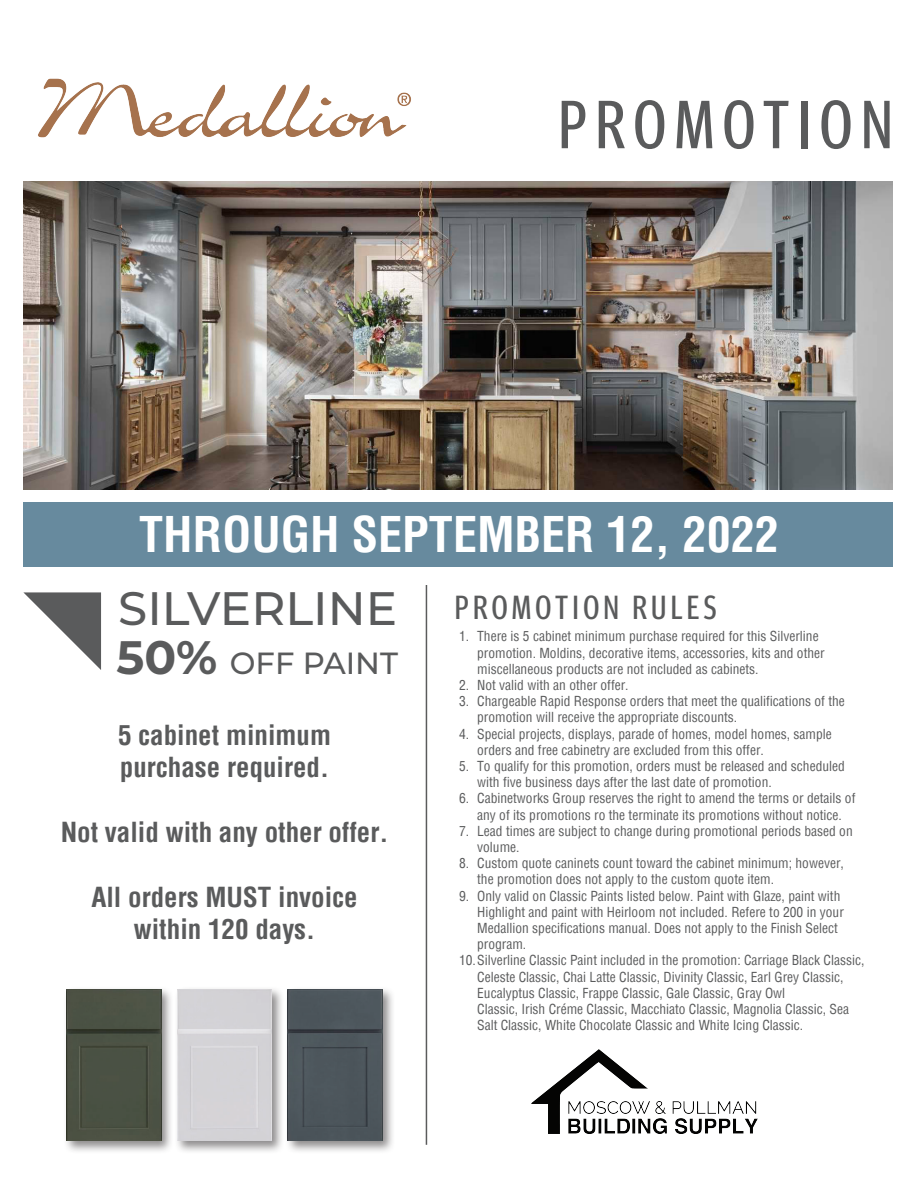
<style>
.page{position:relative;width:918px;height:1188px;background:#fff}
.page>*{position:absolute;margin:0;border:0;box-sizing:border-box;transform-origin:0 0}
.t1{font:67.95px "Meta Headline Pro Comp";letter-spacing:.13em;color:#5a5b5c}
.t2{font:700 condensed 48px "Helvetica";color:#fff}
.t3{font:100 46.95px "Montserrat";color:#5a5b5c}
.t4{font:33.45px "Meta Headline Pro Comp";letter-spacing:.13em;color:#5a5b5c}
.t5{font:100 30.6px "Montserrat";color:#5a5b5c}
.t6{font:700 condensed 27px "Helvetica";color:#5a5b5c}
.t7{font:condensed 13.5px/16.2px "Helvetica";color:#5a5b5c}
.s1{font-size:46.95px}
</style>
<div class="page">
<img style="left:38px;top:78px;width:373px;height:60px">
<img style="left:23px;top:182px;width:870px;height:308px">
<svg style="left:23px;top:592px;width:78px;height:78px"></svg>
<div style="left:23px;top:502px;width:870px;height:64px;background:#678a9e"></div>
<hr style="left:426px;top:585px;width:1px;height:560px;background:#5a5b5c">
<div style="left:63px;top:986px;width:332px;height:168px;background:#231f20;opacity:.52"></div>
<img style="left:67px;top:990px;width:94px;height:151px">
<div style="left:177px;top:990px;width:95px;height:151px;background:#d4d3d6"></div>
<img style="left:288px;top:990px;width:95px;height:151px">
<img style="left:531px;top:1049px;width:226px;height:85px">
<p class="t1" style="left:558px;top:76px;width:336px">PROMOTION</p>
<p class="t2" style="left:139px;top:503px;width:641px">THROUGH SEPTEMBER 12, 2022</p>
<p class="t3" style="left:118px;top:578px;width:281px">SILVERLINE</p>
<p class="t5" style="left:116px;top:643px;width:283px"><span class="s1">50%</span> OFF PAINT</p>
<p class="t6" style="left:118px;top:717px;width:215px">5 cabinet minimum</p>
<p class="t6" style="left:120px;top:750px;width:211px">purchase required.</p>
<p class="t6" style="left:61px;top:814px;width:329px">Not valid with any other offer.</p>
<p class="t6" style="left:91px;top:879px;width:268px">All orders MUST invoice</p>
<p class="t6" style="left:134px;top:912px;width:183px">within 120 days.</p>
<p class="t4" style="left:455px;top:584px;width:263px">PROMOTION RULES</p>
<p class="t7" style="left:477px;top:628px;width:349px">There is 5 cabinet minimum purchase required for this Silverline promotion. Moldins, decorative items, accessories, kits and other</p>
<p class="t7" style="left:477px;top:661px;width:283px">miscellaneous products are not included as cabinets.</p>
<p class="t7" style="left:477px;top:677px;width:153px">Not valid with an other offer.</p>
<p class="t7" style="left:477px;top:693px;width:369px">Chargeable Rapid Response orders that meet the qualifications of the promotion will receive the appropriate discounts.</p>
<p class="t7" style="left:477px;top:725px;width:356px">Special projects, displays, parade of homes, model homes, sample orders and free cabinetry are excluded from this offer.</p>
<p class="t7" style="left:477px;top:758px;width:369px">To qualify for this promotion, orders must be released and scheduled with five business days after the last date of promotion.</p>
<p class="t7" style="left:477px;top:790px;width:380px">Cabinetworks Group reserves the right to amend the terms or details of any of its promotions ro the terminate its promotions without notice.</p>
<p class="t7" style="left:477px;top:823px;width:377px">Lead times are subject to change during promotional periods based on volume.</p>
<p class="t7" style="left:477px;top:855px;width:368px">Custom quote caninets count toward the cabinet minimum; however,</p>
<p class="t7" style="left:477px;top:871px;width:298px">the promotion does not apply to the custom quote item.</p>
<p class="t7" style="left:477px;top:887px;width:368px">Only valid on Classic Paints listed below. Paint with Glaze, paint with Highlight and paint with Heirloom not included. Refere to 200 in your Medallion specifications manual. Does not apply to the Finish Select program.</p>
<p class="t7" style="left:477px;top:952px;width:389px;text-indent:-18px">10.Silverline Classic Paint included in the promotion: Carriage Black Classic,<br>Celeste Classic, Chai Latte Classic, Divinity Classic, Earl Grey Classic,<br>Eucalyptus Classic, Frappe Classic, Gale Classic, Gray Owl</p>
<p class="t7" style="left:477px;top:1001px;width:373px">Classic, Irish Créme Classic, Macchiato Classic, Magnolia Classic, Sea<br>Salt Classic, White Chocolate Classic and White Icing Classic.</p>
<p class="t7" style="left:459px;top:628px;width:12px">1.</p>
<p class="t7" style="left:459px;top:677px;width:12px">2.</p>
<p class="t7" style="left:459px;top:693px;width:12px">3.</p>
<p class="t7" style="left:459px;top:725px;width:12px">4.</p>
<p class="t7" style="left:459px;top:758px;width:12px">5.</p>
<p class="t7" style="left:459px;top:790px;width:12px">6.</p>
<p class="t7" style="left:459px;top:823px;width:12px">7.</p>
<p class="t7" style="left:459px;top:855px;width:12px">8.</p>
<p class="t7" style="left:459px;top:887px;width:12px">9.</p>
</div>
